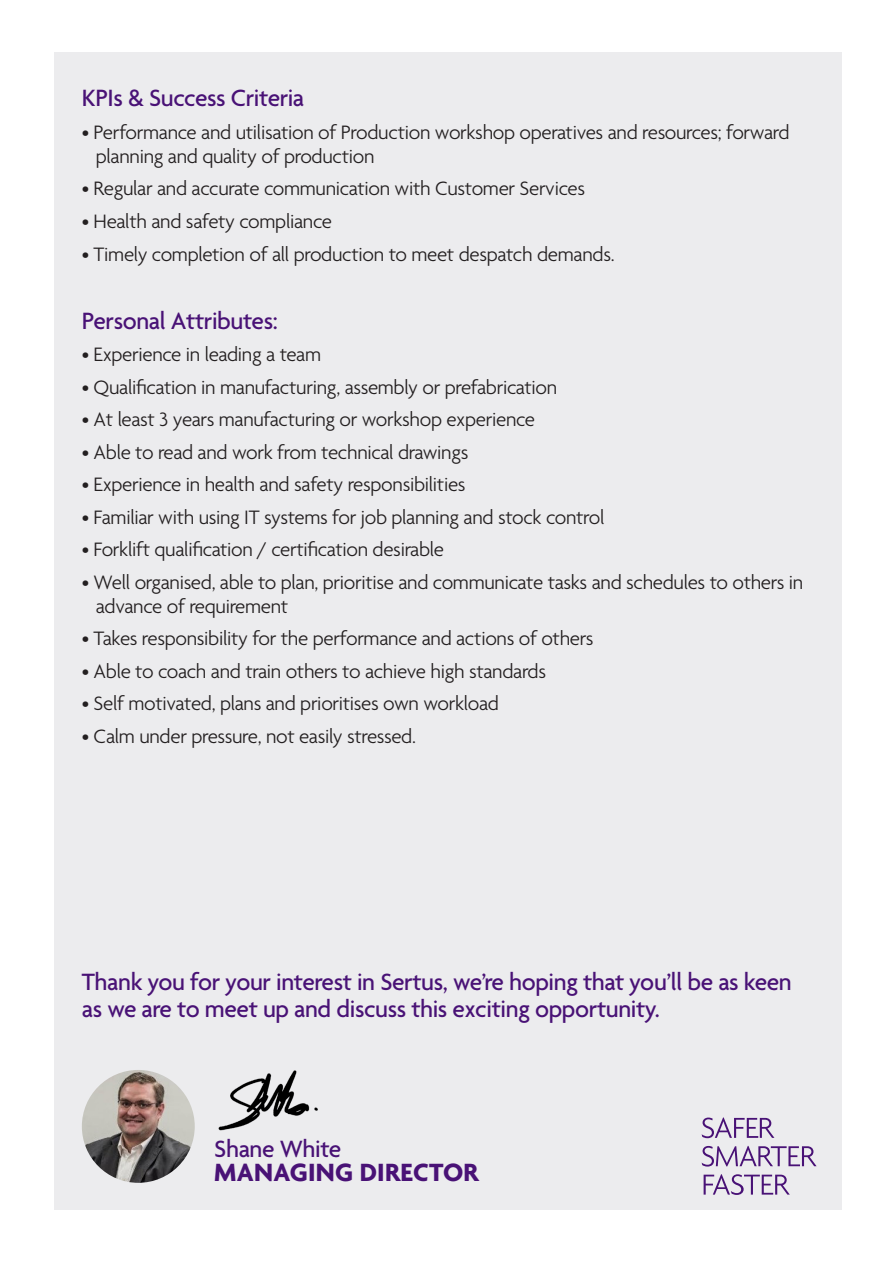
<style>
.page{position:relative;width:893px;height:1263px;background:#fff}
.page>*{position:absolute;margin:0;border:0;box-sizing:border-box;transform-origin:0 0}
.t1{font:700 27px "Agenda";letter-spacing:.01em;color:#491276}
.t2{font:500 25.5px/27px "Agenda";letter-spacing:-.015em;color:#491276}
.t3{font:300 21px/24px "Agenda";letter-spacing:-.015em;color:#231f20}
</style>
<div class="page">
<div style="left:54px;top:53px;width:788px;height:1157px;background:#ececee"></div>
<svg style="left:702px;top:1117px;width:72px;height:21px"></svg>
<svg style="left:702px;top:1146px;width:115px;height:20px"></svg>
<svg style="left:704px;top:1174px;width:86px;height:21px"></svg>
<img style="left:82px;top:1070px;width:113px;height:113px;border-radius:56px">
<img style="left:218px;top:1070px;width:100px;height:61px">
<p class="t2" style="left:82px;top:86px;width:224px">KPIs &amp; Success Criteria</p>
<p class="t3" style="left:96px;top:122px;width:695px;text-indent:-14px">• Performance and utilisation of Production workshop operatives and resources; forward planning and quality of production</p>
<p class="t3" style="left:82px;top:178px;width:505px">• Regular and accurate communication with Customer Services</p>
<p class="t3" style="left:82px;top:211px;width:252px">• Health and safety compliance</p>
<p class="t3" style="left:82px;top:243px;width:534px">• Timely completion of all production to meet despatch demands.</p>
<p class="t2" style="left:82px;top:308px;width:198px">Personal Attributes:</p>
<p class="t3" style="left:82px;top:344px;width:241px">• Experience in leading a team</p>
<p class="t3" style="left:82px;top:376px;width:477px">• Qualification in manufacturing, assembly or prefabrication</p>
<p class="t3" style="left:82px;top:409px;width:455px">• At least 3 years manufacturing or workshop experience</p>
<p class="t3" style="left:82px;top:441px;width:388px">• Able to read and work from technical drawings</p>
<p class="t3" style="left:82px;top:474px;width:385px">• Experience in health and safety responsibilities</p>
<p class="t3" style="left:82px;top:506px;width:524px">• Familiar with using IT systems for job planning and stock control</p>
<p class="t3" style="left:82px;top:539px;width:364px">• Forklift qualification / certification desirable</p>
<p class="t3" style="left:96px;top:571px;width:709px;text-indent:-14px">• Well organised, able to plan, prioritise and communicate tasks and schedules to others in advance of requirement</p>
<p class="t3" style="left:82px;top:628px;width:513px">• Takes responsibility for the performance and actions of others</p>
<p class="t3" style="left:82px;top:660px;width:466px">• Able to coach and train others to achieve high standards</p>
<p class="t3" style="left:82px;top:693px;width:419px">• Self motivated, plans and prioritises own workload</p>
<p class="t3" style="left:82px;top:725px;width:336px">• Calm under pressure, not easily stressed.</p>
<p class="t2" style="left:82px;top:970px;width:711px">Thank you for your interest in Sertus, we’re hoping that you’ll be as keen as we are to meet up and discuss this exciting opportunity.</p>
<p class="t2" style="left:214px;top:1136px;width:129px">Shane White</p>
<p class="t1" style="left:214px;top:1157px;width:266px">MANAGING DIRECTOR</p>
</div>
